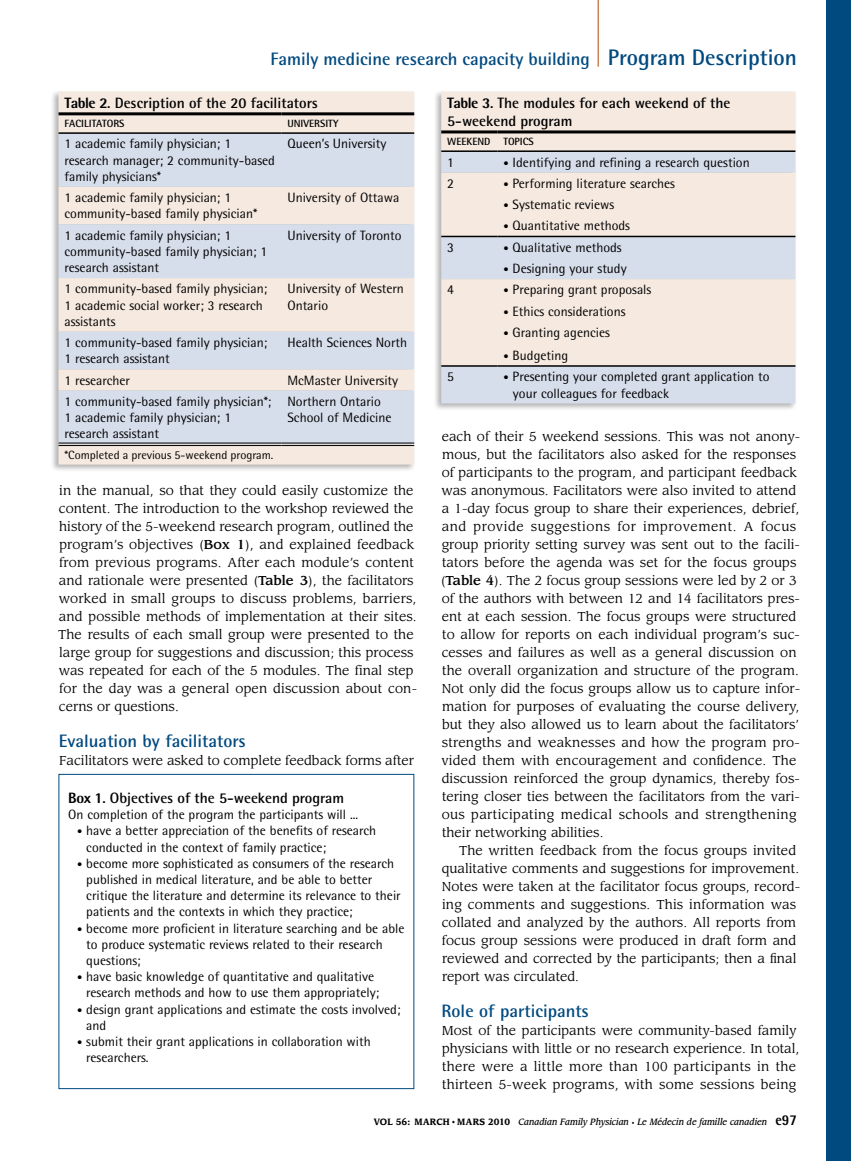
<style>
.page{position:relative;width:851px;height:1161px;background:#fff}
.page>*{position:absolute;margin:0;border:0;box-sizing:border-box;transform-origin:0 0}
.t1{font:700 18px "Rotis Semi Sans Std";color:#004a80}
.t2{font:700 15px/18px "Rotis Semi Sans Std";color:#000}
.t3{font:13.5px/16.2px "Rotis Semi Sans Std";color:#000}
.t4{font:12.75px/18px "Leawood Std";color:#000}
.t5{font:12px "Rotis Semi Sans Std";color:#000}
.t6{font:700 10.5px "Rotis Semi Sans Std";color:#000}
.t7{font:italic 500 9px "Leawood Std";color:#000;scale:.9 1}
.s1{font-size:22.5px}
.s2{font-weight:800}
.s3{font-weight:500}
.s4{font-size:10.5px}
.s5{font-weight:700;font-style:normal}
.s6{font-family:"Times";font-weight:400;font-style:normal}
.s7{font-style:normal;font-size:6px}
.s8{font-family:"Rotis Semi Sans Std";font-weight:800;font-style:normal;font-size:15px}
</style>
<div class="page">
<div style="left:826px;top:0;width:24px;height:1161px;background:#004a80"></div>
<hr style="left:597px;top:0;width:2px;height:67px;background:#cc8354">
<div style="left:51px;top:89px;width:365px;height:384px;background:#000;opacity:.3"></div>
<svg style="left:58px;top:92px;width:356px;height:373px;background:#f2e6dd"></svg>
<svg style="left:58px;top:134px;width:356px;height:309px;background:#e1e1e6"></svg>
<hr style="left:58px;top:112px;width:223px;height:3px;background:#000">
<hr style="left:281px;top:112px;width:133px;height:3px;background:#000">
<hr style="left:58px;top:132px;width:223px;height:2px;background:#000">
<hr style="left:281px;top:132px;width:133px;height:2px;background:#000">
<hr style="left:58px;top:443px;width:223px;height:1px;background:#000">
<hr style="left:58px;top:445px;width:223px;height:1px;background:#000">
<hr style="left:281px;top:443px;width:133px;height:1px;background:#000">
<hr style="left:281px;top:445px;width:133px;height:1px;background:#000">
<div style="left:58px;top:774px;width:356px;height:315px;border:1px solid #004a80"></div>
<div style="left:433px;top:89px;width:364px;height:323px;background:#000;opacity:.3"></div>
<div style="left:441px;top:92px;width:354px;height:58px;background:#f5e9e0"></div>
<svg style="left:441px;top:152px;width:354px;height:252px;background:#e8e3e3"></svg>
<hr style="left:441px;top:130px;width:56px;height:3px;background:#000">
<hr style="left:497px;top:130px;width:298px;height:3px;background:#000">
<hr style="left:441px;top:150px;width:56px;height:2px;background:#000">
<hr style="left:497px;top:150px;width:298px;height:2px;background:#000">
<hr style="left:441px;top:236px;width:56px;height:1px;background:#000">
<hr style="left:497px;top:236px;width:298px;height:1px;background:#000">
<hr style="left:441px;top:365px;width:56px;height:2px;background:#000">
<hr style="left:497px;top:365px;width:298px;height:2px;background:#000">
<h1 class="t1" style="left:270px;top:48px;width:528px">Family medicine research capacity building <span class="s1">Program Description</span></h1>
<p class="t2" style="left:64px;top:94px;width:255px"><span class="s2">Table 2</span>. Description of the 20 facilitators</p>
<p class="t6" style="left:64px;top:117px;width:55px">Facilitators</p>
<p class="t6" style="left:287px;top:117px;width:53px">University</p>
<p class="t3" style="left:64px;top:136px;width:212px">1 academic family physician; 1 research manager; 2 community-based family physicians*</p>
<p class="t3" style="left:287px;top:136px;width:100px">Queen’s University</p>
<p class="t3" style="left:64px;top:189px;width:194px">1 academic family physician; 1 community-based family physician*</p>
<p class="t3" style="left:287px;top:189px;width:113px">University of Ottawa</p>
<p class="t3" style="left:64px;top:227px;width:204px">1 academic family physician; 1 community-based family physician; 1 research assistant</p>
<p class="t3" style="left:287px;top:227px;width:116px">University of Toronto</p>
<p class="t3" style="left:64px;top:281px;width:204px">1 community-based family physician;<br>1 academic social worker; 3 research assistants</p>
<p class="t3" style="left:287px;top:281px;width:118px">University of Western<br>Ontario</p>
<p class="t3" style="left:64px;top:334px;width:204px">1 community-based family physician;<br>1 research assistant</p>
<p class="t3" style="left:287px;top:334px;width:121px">Health Sciences North</p>
<p class="t3" style="left:64px;top:372px;width:67px">1 researcher</p>
<p class="t3" style="left:287px;top:372px;width:112px">McMaster University</p>
<p class="t3" style="left:64px;top:393px;width:208px">1 community-based family physician*;<br>1 academic family physician; 1 research assistant</p>
<p class="t3" style="left:287px;top:393px;width:106px">Northern Ontario<br>School of Medicine</p>
<p class="t5" style="left:64px;top:447px;width:210px">*Completed a previous 5-weekend program.</p>
<p class="t4" style="left:58px;top:482px;width:360px">in the manual, so that they could easily customize the content. The introduction to the workshop reviewed the history of the 5-weekend research program, outlined the program’s objectives (<span class="s3">Box 1</span>), and explained feedback from previous programs. After each module’s content and rationale were presented (<span class="s3">Table 3</span>), the facilitators worked in small groups to discuss problems, barriers, and possible methods of implementation at their sites.<br>The results of each small group were presented to the large group for suggestions and discussion; this process was repeated for each of the 5 modules. The final step for the day was a general open discussion about con&shy;cerns or questions.</p>
<h1 class="t1" style="left:59px;top:730px;width:188px">Evaluation by facilitators</h1>
<p class="t4" style="left:59px;top:752px;width:356px">Facilitators were asked to complete feedback forms after</p>
<p class="t2" style="left:68px;top:789px;width:277px"><span class="s2">Box 1</span>. Objectives of the 5-weekend program</p>
<p class="t3" style="left:68px;top:807px;width:291px">On completion of the program the participants will ...</p>
<p class="t3" style="left:86px;top:823px;width:291px;text-indent:-9px"><span class="s4">•</span> have a better appreciation of the benefits of research conducted in the context of family practice;</p>
<p class="t3" style="left:86px;top:855px;width:316px;text-indent:-9px"><span class="s4">•</span> become more sophisticated as consumers of the research published in medical literature, and be able to better critique the literature and determine its relevance to their patients and the contexts in which they practice;</p>
<p class="t3" style="left:86px;top:920px;width:320px;text-indent:-9px"><span class="s4">•</span> become more proficient in literature searching and be able to produce systematic reviews related to their research questions;</p>
<p class="t3" style="left:86px;top:969px;width:294px;text-indent:-9px"><span class="s4">•</span> have basic knowledge of quantitative and qualitative research methods and how to use them appropriately;</p>
<p class="t3" style="left:86px;top:1001px;width:316px;text-indent:-9px"><span class="s4">•</span> design grant applications and estimate the costs involved; and</p>
<p class="t3" style="left:86px;top:1033px;width:286px;text-indent:-9px"><span class="s4">•</span> submit their grant applications in collaboration with researchers.</p>
<p class="t2" style="left:447px;top:94px;width:284px"><span class="s2">Table 3</span>. The modules for each weekend of the<br>5-weekend program</p>
<p class="t6" style="left:447px;top:135px;width:43px">Weekend</p>
<p class="t6" style="left:503px;top:135px;width:26px">topics</p>
<p class="t3" style="left:447px;top:154px;width:8px">1</p>
<p class="t3" style="left:503px;top:154px;width:248px"><span class="s4">•</span> Identifying and refining a research question</p>
<p class="t3" style="left:447px;top:175px;width:8px">2</p>
<p class="t3" style="left:503px;top:175px;width:173px"><span class="s4">•</span> Performing literature searches</p>
<p class="t3" style="left:503px;top:196px;width:112px"><span class="s4">•</span> Systematic reviews</p>
<p class="t3" style="left:503px;top:218px;width:128px"><span class="s4">•</span> Quantitative methods</p>
<p class="t3" style="left:447px;top:239px;width:8px">3</p>
<p class="t3" style="left:503px;top:239px;width:120px"><span class="s4">•</span> Qualitative methods</p>
<p class="t3" style="left:503px;top:260px;width:125px"><span class="s4">•</span> Designing your study</p>
<p class="t3" style="left:447px;top:282px;width:8px">4</p>
<p class="t3" style="left:503px;top:282px;width:149px"><span class="s4">•</span> Preparing grant proposals</p>
<p class="t3" style="left:503px;top:303px;width:123px"><span class="s4">•</span> Ethics considerations</p>
<p class="t3" style="left:503px;top:324px;width:108px"><span class="s4">•</span> Granting agencies</p>
<p class="t3" style="left:503px;top:347px;width:66px"><span class="s4">•</span> Budgeting</p>
<p class="t3" style="left:447px;top:369px;width:8px">5</p>
<p class="t3" style="left:513px;top:369px;width:258px;text-indent:-9px"><span class="s4">•</span> Presenting your completed grant application to your colleagues for feedback</p>
<p class="t4" style="left:441px;top:428px;width:360px">each of their 5 weekend sessions. This was not anony&shy;mous, but the facilitators also asked for the responses of participants to the program, and participant feedback was anonymous. Facilitators were also invited to attend a 1-day focus group to share their experiences, debrief, and provide suggestions for improvement. A focus group priority setting survey was sent out to the facili&shy;tators before the agenda was set for the focus groups (<span class="s3">Table 4</span>). The 2 focus group sessions were led by 2 or 3 of the authors with between 12 and 14 facilitators pres&shy;ent at each session. The focus groups were structured to allow for reports on each individual program’s suc&shy;cesses and failures as well as a general discussion on the overall organization and structure of the program.<br>Not only did the focus groups allow us to capture infor&shy;mation for purposes of evaluating the course delivery, but they also allowed us to learn about the facilitators’ strengths and weaknesses and how the program pro&shy;vided them with encouragement and confidence. The discussion reinforced the group dynamics, thereby fos&shy;tering closer ties between the facilitators from the vari&shy;ous participating medical schools and strengthening their networking abilities.</p>
<p class="t4" style="left:441px;top:842px;width:360px;text-indent:17px">The written feedback from the focus groups invited qualitative comments and suggestions for improvement.<br>Notes were taken at the facilitator focus groups, record&shy;ing comments and suggestions. This information was collated and analyzed by the authors. All reports from focus group sessions were produced in draft form and reviewed and corrected by the participants; then a final report was circulated.</p>
<h1 class="t1" style="left:441px;top:1000px;width:149px">Role of participants</h1>
<p class="t4" style="left:441px;top:1022px;width:359px">Most of the participants were community-based family physicians with little or no research experience. In total, there were a little more than 100 participants in the thirteen 5-week programs, with some sessions being</p>
<p class="t7" style="left:374px;top:1116px;width:471px"><span class="s5">VOL 56: MARCH</span> <span class="s6">•</span> <span class="s5">MARS 2010</span> Canadian Family Physician <span class="s7">•</span> Le Médecin de famille canadien <span class="s8">e97</span></p>
</div>
